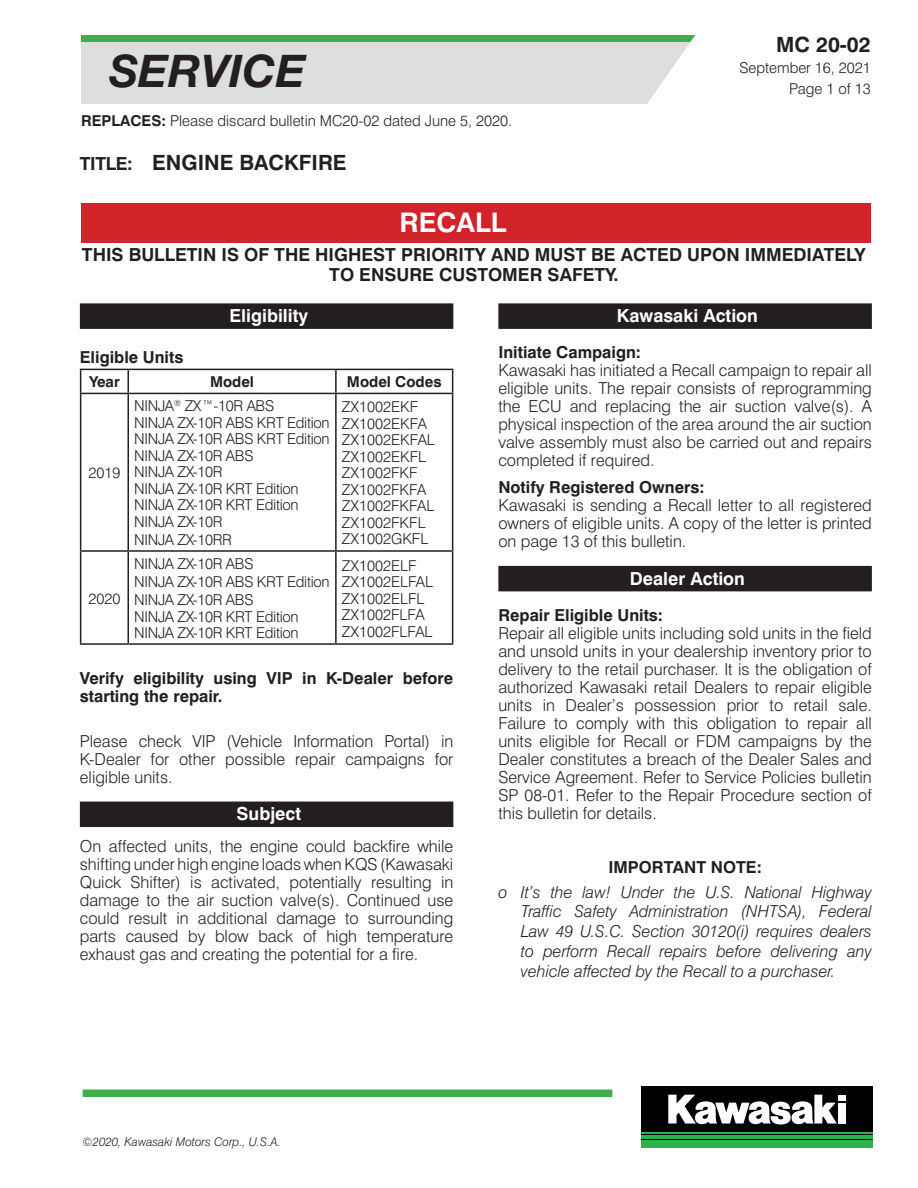
<style>
.page{position:relative;width:918px;height:1188px;background:#fff}
.page>*{position:absolute;margin:0;border:0;box-sizing:border-box;transform-origin:0 0}
.t1{font:italic 700 45px "Helvetica Neue";color:#231f20}
.Title_Bar{font:700 27px "Swiss 721 BT";color:#fff}
.MAINHEAD{font:700 21px "Swiss 721 BT";color:#231f20}
.REF_BOX{font:700 21px "Swiss 721 BT";color:#231f20}
.Recall_priority{font:700 18px/19.5px "Swiss 721 BT";color:#231f20;text-align:center}
.SUBHEAD_Center{font:700 18px "Swiss 721 BT";color:#fff}
.Body_Text_Num_1{font:300 16.5px/18px "Swiss 721 BT";color:#231f20;text-align:justify}
.t2{font:italic 300 16.5px/19.8px "Swiss 721 BT";color:#231f20;text-align:justify}
.Number_2_Head{font:700 16.5px "Swiss 721 BT";color:#231f20}
.Body_Text_Num_1-2{font:700 16.5px/18px "Swiss 721 BT";color:#231f20}
.NOTE{font:700 16.5px "Swiss 721 BT";color:#231f20}
.Table_Heading{font:700 16.5px "Swiss 721 BT";color:#231f20}
.Bulletin_Model_Title{font:300 15px "Swiss 721 BT";letter-spacing:-.02em;color:#231f20}
.Table_Text{font:300 15px "Swiss 721 BT";color:#231f20}
.SUBHEAD{font:300 15px "Swiss 721 BT";color:#231f20}
.Date{font:300 15px "Swiss 721 BT";color:#231f20}
.Table_Text-2{font:700 15px "Swiss 721 BT";color:#231f20}
.t3{font:italic 300 12px "Swiss 721 BT";color:#231f20}
.s1{font-weight:700}
.s2{font-size:18px}
</style>
<div class="page">
<div style="left:81px;top:35px;width:793px;height:21px;background:#40ae49"></div>
<div style="left:81px;top:43px;width:793px;height:61px;background:#dcdddf"></div>
<svg style="left:625px;top:35px;width:249px;height:69px"></svg>
<div style="left:83px;top:1090px;width:529px;height:7px;background:#40ae49"></div>
<div style="left:641px;top:1086px;width:232px;height:62px;background:#000"></div>
<hr style="left:641px;top:1135px;width:232px;height:4px;background:#2cb34b">
<div style="left:641px;top:1140px;width:232px;height:7px;background:#2cb34b"></div>
<hr style="left:641px;top:1132px;width:232px;height:2px;background:#2cb34b">
<div style="left:838px;top:1095px;width:8px;height:6px;background:#fff"></div>
<div style="left:838px;top:1103px;width:8px;height:21px;background:#fff"></div>
<svg style="left:668px;top:1095px;width:169px;height:30px"></svg>
<div style="left:81px;top:203px;width:790px;height:39px;background:#d1232a"></div>
<div style="left:80px;top:303px;width:373px;height:26px;background:#231f20"></div>
<div style="left:80px;top:802px;width:373px;height:25px;background:#231f20"></div>
<hr style="left:80px;top:369px;width:48px;height:1px;background:#231f20">
<svg style="left:80px;top:370px;width:1px;height:23px"></svg>
<hr style="left:128px;top:369px;width:208px;height:1px;background:#231f20">
<svg style="left:128px;top:370px;width:1px;height:23px"></svg>
<hr style="left:336px;top:369px;width:117px;height:1px;background:#231f20">
<hr style="left:335px;top:370px;width:2px;height:23px;background:#231f20">
<svg style="left:452px;top:370px;width:1px;height:23px"></svg>
<hr style="left:80px;top:393px;width:48px;height:1px;background:#231f20">
<hr style="left:80px;top:394px;width:1px;height:156px;background:#231f20">
<hr style="left:128px;top:393px;width:208px;height:1px;background:#231f20">
<hr style="left:128px;top:394px;width:1px;height:156px;background:#231f20">
<hr style="left:336px;top:393px;width:117px;height:1px;background:#231f20">
<hr style="left:335px;top:394px;width:2px;height:156px;background:#231f20">
<hr style="left:452px;top:394px;width:1px;height:156px;background:#231f20">
<hr style="left:80px;top:550px;width:48px;height:2px;background:#231f20">
<hr style="left:80px;top:552px;width:1px;height:91px;background:#231f20">
<hr style="left:128px;top:550px;width:208px;height:2px;background:#231f20">
<hr style="left:128px;top:552px;width:1px;height:91px;background:#231f20">
<hr style="left:336px;top:550px;width:117px;height:2px;background:#231f20">
<hr style="left:335px;top:552px;width:2px;height:91px;background:#231f20">
<hr style="left:452px;top:552px;width:1px;height:91px;background:#231f20">
<hr style="left:80px;top:643px;width:48px;height:2px;background:#231f20">
<hr style="left:128px;top:643px;width:208px;height:2px;background:#231f20">
<hr style="left:336px;top:643px;width:117px;height:2px;background:#231f20">
<div style="left:498px;top:303px;width:374px;height:26px;background:#231f20"></div>
<div style="left:498px;top:566px;width:374px;height:25px;background:#231f20"></div>
<h1 class="t1" style="left:109px;top:43px;width:198px">SERVICE</h1>
<p class="SUBHEAD" style="left:81px;top:111px;width:433px"><span class="s1">REPLACES:</span> Please discard bulletin MC20-02 dated June 5, 2020.</p>
<p class="MAINHEAD" style="left:80px;top:150px;width:268px"><span class="s2">TITLE:</span> ENGINE BACKFIRE</p>
<p class="Title_Bar" style="left:400px;top:206px;width:108px">RECALL</p>
<p class="REF_BOX" style="left:776px;top:31px;width:96px">MC 20-02</p>
<p class="Date" style="left:739px;top:58px;width:133px">September 16, 2021</p>
<p class="Date" style="left:789px;top:79px;width:83px">Page 1 of 13</p>
<p class="Recall_priority" style="left:82px;top:245px;width:785px">THIS BULLETIN IS OF THE HIGHEST PRIORITY AND MUST BE ACTED UPON IMMEDIATELY<br>TO ENSURE CUSTOMER SAFETY.</p>
<p class="SUBHEAD_Center" style="left:230px;top:305px;width:80px">Eligibility</p>
<p class="Table_Heading" style="left:80px;top:347px;width:105px">Eligible Units</p>
<p class="Table_Text-2" style="left:89px;top:373px;width:32px">Year</p>
<p class="Table_Text-2" style="left:210px;top:373px;width:46px">Model</p>
<p class="Table_Text-2" style="left:347px;top:373px;width:96px">Model Codes</p>
<p class="Table_Text" style="left:88px;top:464px;width:33px">2019</p>
<p class="Bulletin_Model_Title" style="left:134px;top:397px;width:142px">NINJA<sup>®</sup> ZX™-10R ABS</p>
<p class="Bulletin_Model_Title" style="left:134px;top:414px;width:197px">NINJA ZX-10R ABS KRT Edition</p>
<p class="Bulletin_Model_Title" style="left:134px;top:430px;width:197px">NINJA ZX-10R ABS KRT Edition</p>
<p class="Bulletin_Model_Title" style="left:134px;top:447px;width:121px">NINJA ZX-10R ABS</p>
<p class="Bulletin_Model_Title" style="left:134px;top:463px;width:90px">NINJA ZX-10R</p>
<p class="Bulletin_Model_Title" style="left:134px;top:480px;width:166px">NINJA ZX-10R KRT Edition</p>
<p class="Bulletin_Model_Title" style="left:134px;top:496px;width:166px">NINJA ZX-10R KRT Edition</p>
<p class="Bulletin_Model_Title" style="left:134px;top:513px;width:90px">NINJA ZX-10R</p>
<p class="Bulletin_Model_Title" style="left:134px;top:531px;width:99px">NINJA ZX-10RR</p>
<p class="Table_Text" style="left:342px;top:398px;width:78px">ZX1002EKF</p>
<p class="Table_Text" style="left:342px;top:414px;width:87px">ZX1002EKFA</p>
<p class="Table_Text" style="left:342px;top:431px;width:94px">ZX1002EKFAL</p>
<p class="Table_Text" style="left:342px;top:447px;width:86px">ZX1002EKFL</p>
<p class="Table_Text" style="left:342px;top:464px;width:77px">ZX1002FKF</p>
<p class="Table_Text" style="left:342px;top:480px;width:86px">ZX1002FKFA</p>
<p class="Table_Text" style="left:342px;top:497px;width:94px">ZX1002FKFAL</p>
<p class="Table_Text" style="left:342px;top:513px;width:85px">ZX1002FKFL</p>
<p class="Table_Text" style="left:342px;top:530px;width:88px">ZX1002GKFL</p>
<p class="Bulletin_Model_Title" style="left:134px;top:555px;width:121px">NINJA ZX-10R ABS</p>
<p class="Bulletin_Model_Title" style="left:134px;top:573px;width:197px">NINJA ZX-10R ABS KRT Edition</p>
<p class="Bulletin_Model_Title" style="left:134px;top:591px;width:121px">NINJA ZX-10R ABS</p>
<p class="Bulletin_Model_Title" style="left:134px;top:607px;width:166px">NINJA ZX-10R KRT Edition</p>
<p class="Bulletin_Model_Title" style="left:134px;top:624px;width:166px">NINJA ZX-10R KRT Edition</p>
<p class="Table_Text" style="left:342px;top:556px;width:76px">ZX1002ELF</p>
<p class="Table_Text" style="left:342px;top:573px;width:93px">ZX1002ELFAL</p>
<p class="Table_Text" style="left:342px;top:589px;width:84px">ZX1002ELFL</p>
<p class="Table_Text" style="left:342px;top:606px;width:84px">ZX1002FLFA</p>
<p class="Table_Text" style="left:342px;top:622px;width:92px">ZX1002FLFAL</p>
<p class="Body_Text_Num_1-2" style="left:80px;top:669px;width:375px">Verify eligibility using VIP in K-Dealer before starting the repair.</p>
<p class="Body_Text_Num_1" style="left:80px;top:732px;width:375px">Please check VIP (Vehicle Information Portal) in K-Dealer for other possible repair campaigns for eligible units.</p>
<p class="SUBHEAD_Center" style="left:237px;top:803px;width:66px">Subject</p>
<p class="Body_Text_Num_1" style="left:80px;top:837px;width:375px">On affected units, the engine could backfire while shifting under high engine loads when KQS (Kawasaki Quick Shifter) is activated, potentially resulting in damage to the air suction valve(s). Continued use could result in additional damage to surrounding parts caused by blow back of high temperature exhaust gas and creating the potential for a fire.</p>
<p class="Table_Text" style="left:88px;top:589px;width:33px">2020</p>
<p class="SUBHEAD_Center" style="left:617px;top:305px;width:143px">Kawasaki Action</p>
<p class="Number_2_Head" style="left:498px;top:342px;width:144px">Initiate Campaign:</p>
<p class="Body_Text_Num_1" style="left:498px;top:361px;width:375px">Kawasaki has initiated a Recall campaign to repair all eligible units. The repair consists of reprogramming the ECU and replacing the air suction valve(s). A physical inspection of the area around the air suction valve assembly must also be carried out and repairs completed if required.</p>
<p class="Number_2_Head" style="left:498px;top:477px;width:208px">Notify Registered Owners:</p>
<p class="Body_Text_Num_1" style="left:498px;top:496px;width:375px">Kawasaki is sending a Recall letter to all registered owners of eligible units. A copy of the letter is printed on page 13 of this bulletin.</p>
<p class="SUBHEAD_Center" style="left:630px;top:567px;width:117px">Dealer Action</p>
<p class="Number_2_Head" style="left:498px;top:605px;width:166px">Repair Eligible Units:</p>
<p class="Body_Text_Num_1" style="left:498px;top:624px;width:375px">Repair all eligible units including sold units in the field and unsold units in your dealership inventory prior to delivery to the retail purchaser. It is the obligation of authorized Kawasaki retail Dealers to repair eligible units in Dealer’s possession prior to retail sale.<br>Failure to comply with this obligation to repair all units eligible for Recall or FDM campaigns by the Dealer constitutes a breach of the Dealer Sales and Service Agreement. Refer to Service Policies bulletin SP 08-01. Refer to the Repair Procedure section of this bulletin for details.</p>
<p class="NOTE" style="left:608px;top:857px;width:155px">IMPORTANT NOTE:</p>
<p class="t2" style="left:521px;top:882px;width:353px;text-indent:-22px">o It’s the law! Under the U.S. National Highway Traffic Safety Administration (NHTSA), Federal Law 49 U.S.C. Section 30120(i) requires dealers to perform Recall repairs before delivering any vehicle affected by the Recall to a purchaser.</p>
<p class="t3" style="left:83px;top:1134px;width:200px">©2020, Kawasaki Motors Corp., U.S.A.</p>
</div>
